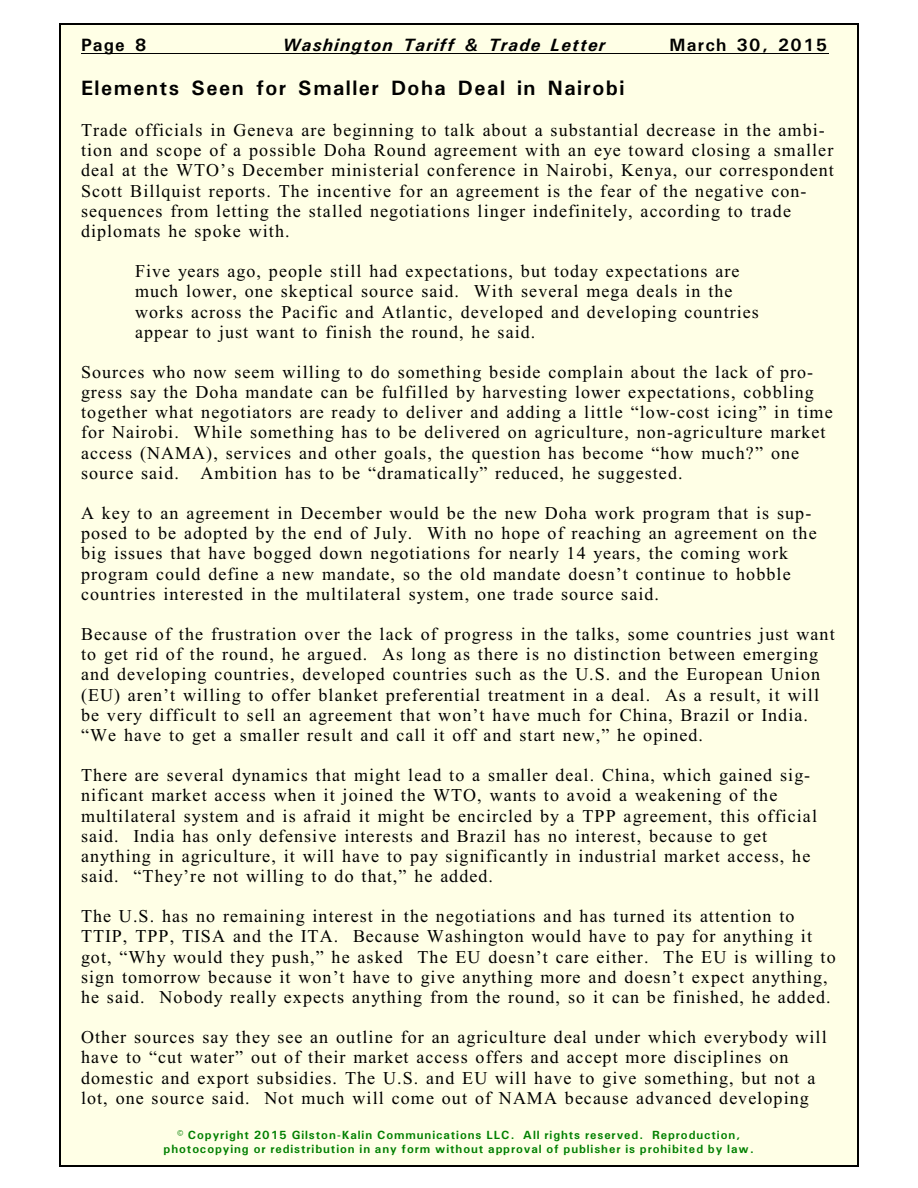
<style>
.page{position:relative;width:918px;height:1188px;background:#fff}
.page>*{position:absolute;margin:0;border:0;box-sizing:border-box;transform-origin:0 0}
.t1{font:700 21px "Univers";letter-spacing:.075em;color:#000}
.t2{font:18px/20.1px "Times New Roman";letter-spacing:.06em;color:#000}
.t3{font:italic 700 18px "Univers";letter-spacing:.07em;color:#000}
.t4{font:700 18px "Univers";letter-spacing:.075em;color:#000}
.t5{font:700 12px/13.6px "Univers";letter-spacing:.075em;color:#008000;text-align:center}
</style>
<div class="page">
<div style="left:59px;top:24px;width:800px;height:1142px;background:#ffffe6"></div>
<hr style="left:59px;top:24px;width:1px;height:1142px;background:#000">
<hr style="left:857px;top:24px;width:2px;height:1142px;background:#000">
<hr style="left:59px;top:24px;width:799px;height:1px;background:#000">
<hr style="left:59px;top:1165px;width:799px;height:1px;background:#000">
<hr style="left:81px;top:53px;width:747px;height:1px;background:#000">
<p class="t4" style="left:81px;top:39px;width:67px">Page 8</p>
<p class="t3" style="left:283px;top:39px;width:324px">Washington Tariff &amp; Trade Letter</p>
<p class="t4" style="left:670px;top:39px;width:159px">March 30, 2015</p>
<p class="t1" style="left:81px;top:81px;width:545px">Elements Seen for Smaller Doha Deal in Nairobi</p>
<p class="t2" style="left:81px;top:122px;width:754px">Trade officials in Geneva are beginning to talk about a substantial decrease in the ambi&shy;tion and scope of a possible Doha Round agreement with an eye toward closing a smaller deal at the WTO’s December ministerial conference in Nairobi, Kenya, our correspondent Scott Billquist reports. The incentive for an agreement is the fear of the negative con&shy;sequences from letting the stalled negotiations linger indefinitely, according to trade diplomats he spoke with.</p>
<p class="t2" style="left:135px;top:263px;width:625px">Five years ago, people still had expectations, but today expectations are much lower, one skeptical source said. With several mega deals in the works across the Pacific and Atlantic, developed and developing countries appear to just want to finish the round, he said.</p>
<p class="t2" style="left:81px;top:364px;width:753px">Sources who now seem willing to do something beside complain about the lack of pro&shy;gress say the Doha mandate can be fulfilled by harvesting lower expectations, cobbling together what negotiators are ready to deliver and adding a little “low-cost icing” in time for Nairobi. While something has to be delivered on agriculture, non-agriculture market access (NAMA), services and other goals, the question has become “how much?” one source said. Ambition has to be “dramatically” reduced, he suggested.</p>
<p class="t2" style="left:81px;top:505px;width:737px">A key to an agreement in December would be the new Doha work program that is sup&shy;posed to be adopted by the end of July. With no hope of reaching an agreement on the big issues that have bogged down negotiations for nearly 14 years, the coming work program could define a new mandate, so the old mandate doesn’t continue to hobble countries interested in the multilateral system, one trade source said.</p>
<p class="t2" style="left:81px;top:626px;width:755px">Because of the frustration over the lack of progress in the talks, some countries just want to get rid of the round, he argued. As long as there is no distinction between emerging and developing countries, developed countries such as the U.S. and the European Union (EU) aren’t willing to offer blanket preferential treatment in a deal. As a result, it will be very difficult to sell an agreement that won’t have much for China, Brazil or India. “We have to get a smaller result and call it off and start new,” he opined.</p>
<p class="t2" style="left:81px;top:767px;width:738px">There are several dynamics that might lead to a smaller deal. China, which gained sig&shy;nificant market access when it joined the WTO, wants to avoid a weakening of the multilateral system and is afraid it might be encircled by a TPP agreement, this official said. India has only defensive interests and Brazil has no interest, because to get anything in agriculture, it will have to pay significantly in industrial market access, he said. “They’re not willing to do that,” he added.</p>
<p class="t2" style="left:81px;top:908px;width:756px">The U.S. has no remaining interest in the negotiations and has turned its attention to TTIP, TPP, TISA and the ITA. Because Washington would have to pay for anything it got, “Why would they push,” he asked The EU doesn’t care either. The EU is willing to sign tomorrow because it won’t have to give anything more and doesn’t expect anything, he said. Nobody really expects anything from the round, so it can be finished, he added.</p>
<p class="t2" style="left:81px;top:1029px;width:747px">Other sources say they see an outline for an agriculture deal under which everybody will have to “cut water” out of their market access offers and accept more disciplines on domestic and export subsidies. The U.S. and EU will have to give something, but not a lot, one source said. Not much will come out of NAMA because advanced developing</p>
<p class="t5" style="left:164px;top:1129px;width:592px">© Copyright 2015 Gilston-Kalin Communications LLC. All rights reserved. Reproduction, photocopying or redistribution in any form without approval of publisher is prohibited by law.</p>
</div>
